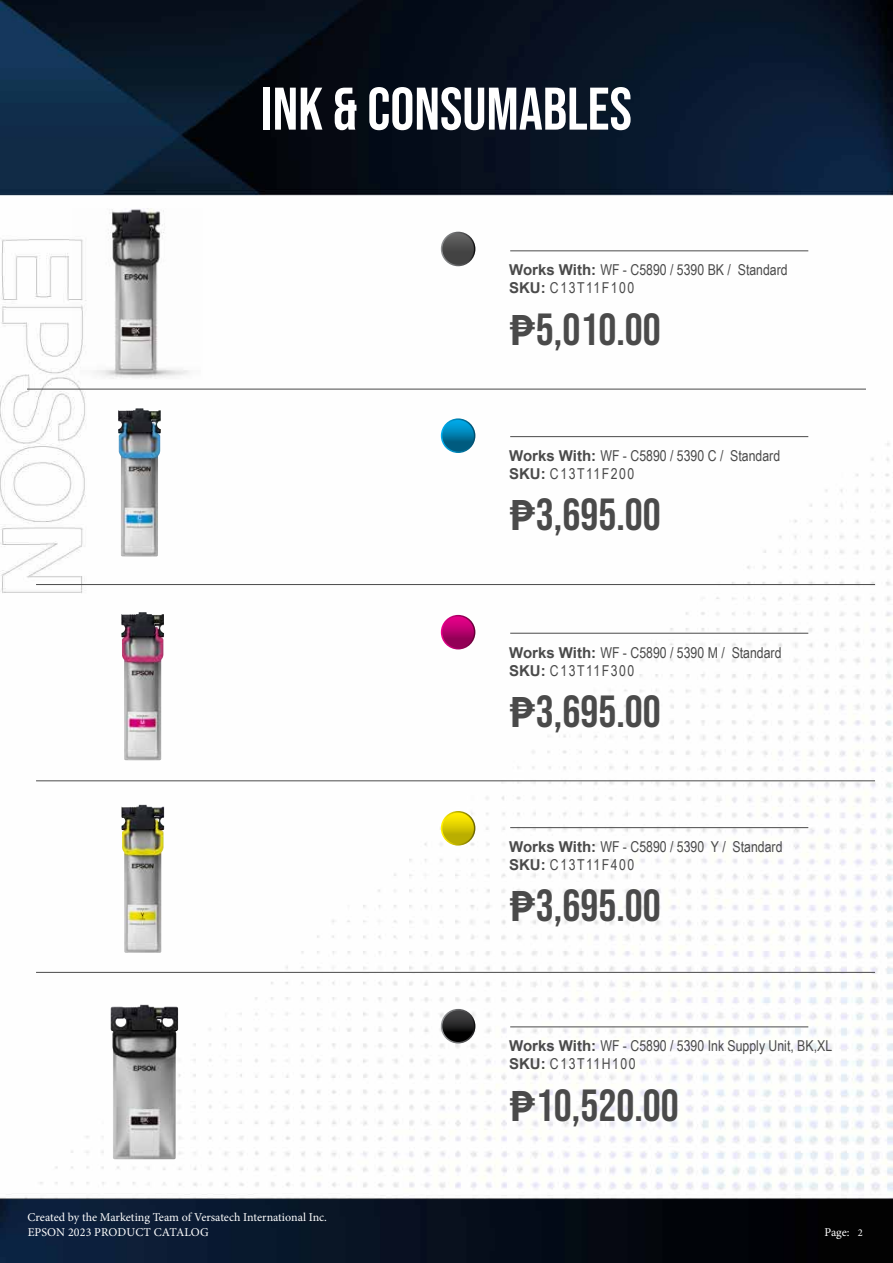
<style>
.page{position:relative;width:893px;height:1263px;background:#fff}
.page>*{position:absolute;margin:0;border:0;box-sizing:border-box;transform-origin:0 0}
.t1{font:60px "Bebas Neue";color:#fff}
.t2{font:45px "Bebas Neue";color:#4a4a4a}
.t3{font:15px/18px "Arial Narrow";color:#4a4a4a}
.t4{font:12px/14.4px "Minion Pro";color:#fff}
.s1{font-family:"Arial";font-weight:700}
.s2{font-family:"SF Compact Text";font-weight:600}
.s3{font-size:10.5px}
</style>
<div class="page">
<img style="left:0;top:0;width:893px;height:1263px">
<hr style="left:510px;top:251px;width:298px;height:1px;background:#4a4a4a">
<hr style="left:510px;top:436px;width:298px;height:1px;background:#4a4a4a">
<hr style="left:510px;top:633px;width:298px;height:1px;background:#4a4a4a">
<hr style="left:510px;top:827px;width:298px;height:1px;background:#4a4a4a">
<hr style="left:510px;top:1027px;width:298px;height:1px;background:#4a4a4a">
<hr style="left:27px;top:389px;width:839px;height:1px;background:#4a4a4a">
<hr style="left:36px;top:584px;width:839px;height:1px;background:#4a4a4a">
<hr style="left:36px;top:780px;width:839px;height:1px;background:#4a4a4a">
<hr style="left:36px;top:972px;width:839px;height:1px;background:#4a4a4a">
<img style="left:118px;top:408px;width:43px;height:148px">
<svg style="left:442px;top:232px;width:33px;height:33px"></svg>
<div style="left:441px;top:232px;width:34px;height:34px;border:2px solid #fff;border-radius:50%"></div>
<svg style="left:442px;top:419px;width:33px;height:33px"></svg>
<div style="left:441px;top:418px;width:34px;height:35px;border:2px solid #fff;border-radius:50%"></div>
<svg style="left:442px;top:616px;width:33px;height:33px"></svg>
<div style="left:441px;top:615px;width:34px;height:34px;border:2px solid #fff;border-radius:50%"></div>
<svg style="left:442px;top:812px;width:33px;height:33px"></svg>
<div style="left:441px;top:811px;width:34px;height:34px;border:2px solid #fff;border-radius:50%"></div>
<svg style="left:442px;top:1010px;width:33px;height:33px"></svg>
<div style="left:441px;top:1009px;width:34px;height:34px;border:2px solid #fff;border-radius:50%"></div>
<img style="left:121px;top:612px;width:43px;height:148px">
<img style="left:122px;top:805px;width:42px;height:148px">
<img style="left:111px;top:1004px;width:67px;height:155px">
<img style="left:73px;top:208px;width:129px;height:171px">
<h1 class="t1" style="left:261px;top:75px;width:372px">INK &amp; CONSUMABLES</h1>
<p class="t3" style="left:509px;top:260px;width:280px"><span class="s1">Works With:</span> WF - C5890 / 5390 BK / Standard<br><span class="s1">SKU:</span> C13T11F100</p>
<h2 class="t2" style="left:509px;top:304px;width:153px"><span class="s2">₱</span>5,010.00</h2>
<p class="t3" style="left:509px;top:446px;width:273px"><span class="s1">Works With:</span> WF - C5890 / 5390 C / Standard<br><span class="s1">SKU:</span> C13T11F200</p>
<h2 class="t2" style="left:509px;top:489px;width:153px"><span class="s2">₱</span>3,695.00</h2>
<p class="t3" style="left:509px;top:643px;width:274px"><span class="s1">Works With:</span> WF - C5890 / 5390 M / Standard<br><span class="s1">SKU:</span> C13T11F300</p>
<h2 class="t2" style="left:509px;top:686px;width:153px"><span class="s2">₱</span>3,695.00</h2>
<p class="t3" style="left:509px;top:837px;width:275px"><span class="s1">Works With:</span> WF - C5890 / 5390 Y / Standard<br><span class="s1">SKU:</span> C13T11F400</p>
<h2 class="t2" style="left:509px;top:880px;width:153px"><span class="s2">₱</span>3,695.00</h2>
<p class="t3" style="left:509px;top:1036px;width:325px"><span class="s1">Works With:</span> WF - C5890 / 5390 Ink Supply Unit, BK,XL<br><span class="s1">SKU:</span> C13T11H100</p>
<p class="t4" style="left:28px;top:1210px;width:301px">Created by the Marketing Team of Versatech International Inc.<br>EPSON 2023 PRODUCT CATALOG</p>
<h2 class="t2" style="left:509px;top:1079px;width:171px"><span class="s2">₱</span>10,520.00</h2>
<p class="t4" style="left:825px;top:1225px;width:40px">Page: <span class="s3">2</span></p>
</div>
